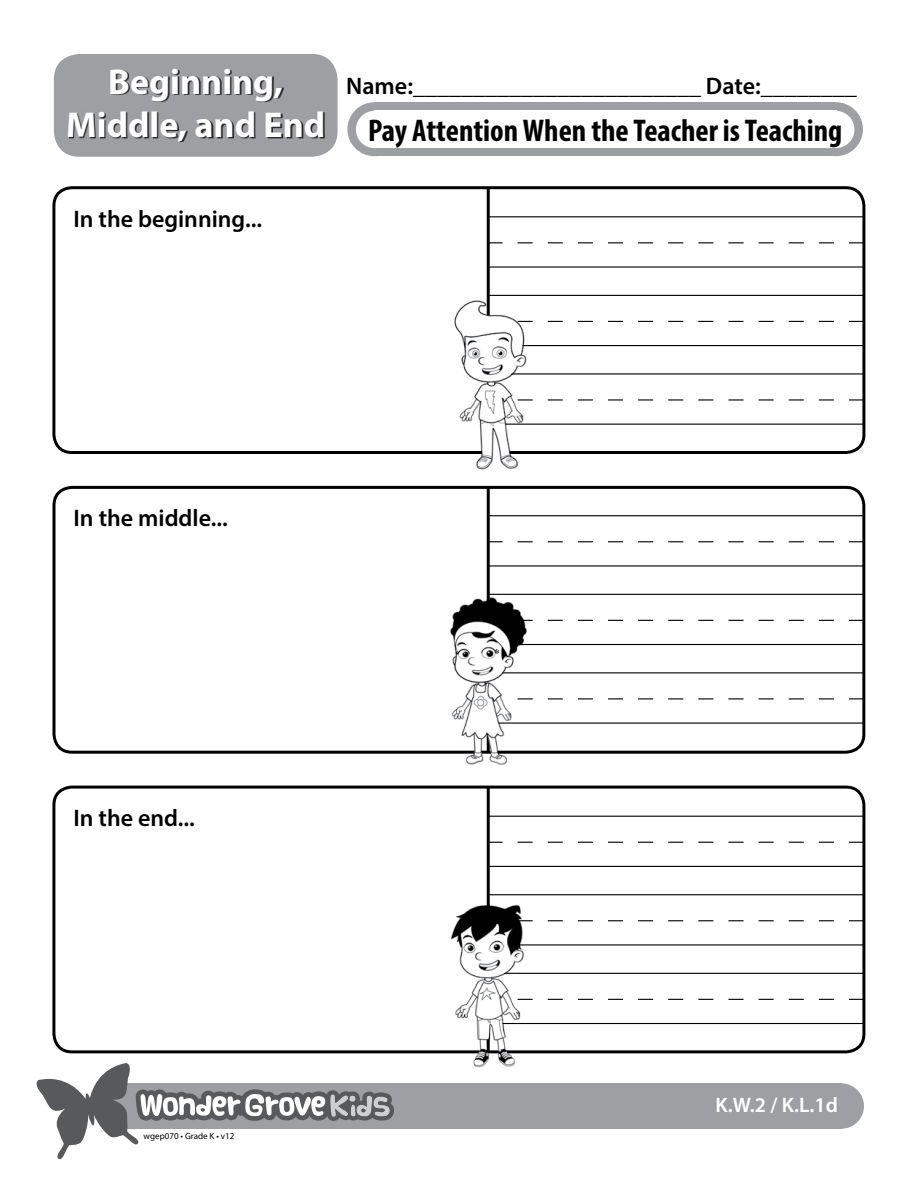
<style>
.page{position:relative;width:918px;height:1188px;background:#fff}
.page>*{position:absolute;margin:0;border:0;box-sizing:border-box;transform-origin:0 0}
.t1{font:700 36px/43.2px "Myriad Pro";color:#fff;text-align:center}
.t2{font:700 condensed 31.5px "Myriad Pro";color:#000}
.t3{font:600 24px "Myriad Pro";color:#000}
.t4{font:600 21px "Myriad Pro";color:#fff}
.t5{font:9px "Myriad Pro";color:#000}
</style>
<div class="page">
<div style="left:54px;top:54px;width:284px;height:103px;background:#9d9fa2;border-radius:26px"></div>
<div style="left:819px;top:1083px;width:45px;height:46px;background:#9d9fa2;border-radius:50%"></div>
<div style="left:102px;top:1083px;width:739px;height:46px;background:#9d9fa2"></div>
<svg style="left:36px;top:1063px;width:358px;height:97px"></svg>
<div style="left:69px;top:70px;width:255px;height:72px;background:#000;opacity:.75"></div>
<div style="left:809px;top:102px;width:54px;height:54px;background:#9d9fa2;border-radius:50%"></div>
<div style="left:347px;top:102px;width:54px;height:54px;background:#9d9fa2;border-radius:50%"></div>
<div style="left:374px;top:102px;width:462px;height:54px;background:#9d9fa2"></div>
<div style="left:818px;top:111px;width:36px;height:37px;background:#fff;border-radius:50%"></div>
<div style="left:374px;top:111px;width:463px;height:37px;background:#fff"></div>
<div style="left:356px;top:111px;width:37px;height:37px;background:#fff;border-radius:50%"></div>
<div style="left:52px;top:786px;width:813px;height:267px;border:3px solid #000;border-radius:18px"></div>
<hr style="left:487px;top:786px;width:3px;height:267px;background:#000">
<hr style="left:488px;top:816px;width:376px;height:1px;background:#000">
<svg style="left:489px;top:842px;width:375px;height:1px"></svg>
<hr style="left:488px;top:866px;width:376px;height:1px;background:#000">
<hr style="left:488px;top:894px;width:376px;height:1px;background:#000">
<div style="left:52px;top:486px;width:813px;height:268px;border:3px solid #000;border-radius:18px"></div>
<hr style="left:487px;top:487px;width:3px;height:266px;background:#000">
<hr style="left:488px;top:515px;width:376px;height:1px;background:#000">
<svg style="left:489px;top:541px;width:375px;height:1px"></svg>
<hr style="left:488px;top:565px;width:376px;height:2px;background:#000">
<hr style="left:488px;top:594px;width:376px;height:1px;background:#000">
<div style="left:52px;top:186px;width:813px;height:268px;border:3px solid #000;border-radius:18px"></div>
<hr style="left:487px;top:187px;width:3px;height:266px;background:#000">
<hr style="left:488px;top:216px;width:376px;height:1px;background:#000">
<svg style="left:489px;top:242px;width:375px;height:1px"></svg>
<hr style="left:488px;top:266px;width:376px;height:2px;background:#000">
<hr style="left:488px;top:295px;width:376px;height:1px;background:#000">
<svg style="left:530px;top:314px;width:334px;height:140px"></svg>
<svg style="left:440px;top:610px;width:424px;height:144px"></svg>
<svg style="left:529px;top:917px;width:335px;height:137px"></svg>
<img style="left:450px;top:296px;width:80px;height:174px">
<img style="left:445px;top:901px;width:84px;height:167px">
<img style="left:448px;top:596px;width:81px;height:169px">
<h1 class="t1" style="left:66px;top:59px;width:261px">Beginning,<br>Middle, and End</h1>
<p class="t3" style="left:346px;top:71px;width:512px">Name:________________________ Date:________</p>
<h2 class="t2" style="left:368px;top:110px;width:476px">Pay Attention When the Teacher is Teaching</h2>
<p class="t3" style="left:73px;top:203px;width:190px">In the beginning...</p>
<p class="t3" style="left:74px;top:503px;width:156px">In the middle...</p>
<p class="t3" style="left:73px;top:803px;width:123px">In the end...</p>
<p class="t5" style="left:144px;top:1130px;width:92px">wgep070 • Grade K • v12</p>
<p class="t4" style="left:715px;top:1092px;width:124px">K.W.2 / K.L.1d</p>
</div>
